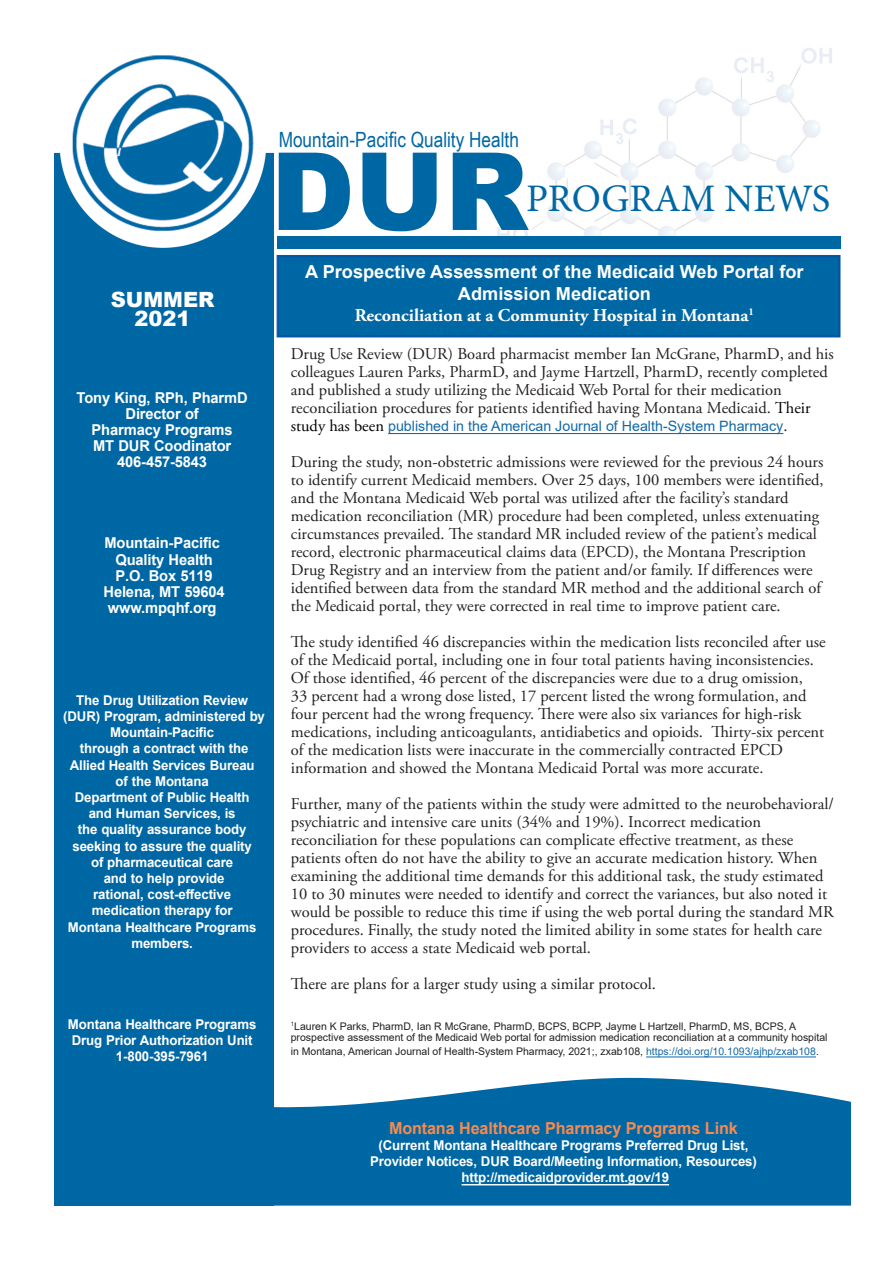
<style>
.page{position:relative;width:893px;height:1263px;background:#fff}
.page>*{position:absolute;margin:0;border:0;box-sizing:border-box;transform-origin:0 0}
.t1{font:900 108px "Arial";color:#0067a5}
.t2{font:39px "Minion Pro";color:#0067a5}
.t3{font:21px "Arial Narrow";color:#0067a5}
.t4{font:900 21px/19.5px "Arial";color:#fff;text-align:center}
.t5{font:700 18px/21.6px "Arial";color:#fff;text-align:center}
.t6{font:700 18px "Adobe Garamond Pro";color:#fff}
.t7{font:16.5px/18px "Adobe Garamond Pro";color:#231f20}
.t8{font:700 16.5px "Arial";letter-spacing:-.01em;color:#f68a4f}
.t9{font:700 15px/16.2px "Arial";letter-spacing:-.01em;color:#fff;text-align:center}
.t10{font:14.25px "Arial";color:#1268a7}
.t11{font:700 13.5px/16.2px "Arial";letter-spacing:-.01em;color:#fff;text-align:center}
.t12{font:10.5px/11.4px "Arial";color:#231f20}
.s1{color:#000}
.s2{font-family:"Adobe Garamond Pro";font-size:16.5px;color:#000}
.s3{font-family:"Adobe Garamond Pro";font-size:16.5px;color:#231f20}
.s4{color:#1268a7}
</style>
<div class="page">
<img style="left:484px;top:48px;width:357px;height:201px">
<svg style="left:273px;top:1074px;width:578px;height:131px;background:#207ab0"></svg>
<img style="left:55px;top:55px;width:218px;height:1150px">
<div style="left:277px;top:237px;width:563px;height:12px;background:#0067a5"></div>
<div style="left:277px;top:255px;width:563px;height:82px;background:#0067a5"></div>
<div style="left:278px;top:257px;width:561px;height:79px;border:1px solid #0155a5"></div>
<hr style="left:388px;top:433px;width:395px;height:1px;background:#1268a7">
<hr style="left:646px;top:1056px;width:170px;height:1px;background:#1268a7">
<hr style="left:462px;top:1184px;width:207px;height:1px;background:#fff">
<p class="t4" style="left:111px;top:289px;width:105px">SUMMER<br>2021</p>
<p class="t9" style="left:77px;top:389px;width:173px">Tony King, RPh, PharmD<br>Director of<br>Pharmacy Programs<br>MT DUR Coodinator<br>406-457-5843</p>
<p class="t9" style="left:104px;top:535px;width:123px">Mountain-Pacific<br>Quality Health<br>P.O. Box 5119<br>Helena, MT 59604 www.mpqhf.org</p>
<p class="t11" style="left:63px;top:692px;width:203px">The Drug Utilization Review (DUR) Program, administered by<br>Mountain-Pacific<br>through a contract with the<br>Allied Health Services Bureau<br>of the Montana<br>Department of Public Health<br>and Human Services, is<br>the quality assurance body seeking to assure the quality<br>of pharmaceutical care<br>and to help provide<br>rational, cost-effective medication therapy for<br>Montana Healthcare Programs members.</p>
<p class="t11" style="left:68px;top:1016px;width:190px">Montana Healthcare Programs<br>Drug Prior Authorization Unit<br>1-800-395-7961</p>
<p class="t3" style="left:279px;top:124px;width:242px">Mountain-Pacific Quality Health</p>
<p class="t1" style="left:270px;top:113px;width:260px">DUR</p>
<p class="t2" style="left:526px;top:172px;width:306px">PROGRAM NEWS</p>
<p class="t5" style="left:305px;top:261px;width:500px">A Prospective Assessment of the Medicaid Web Portal for<br>Admission Medication</p>
<p class="t6" style="left:355px;top:305px;width:401px">Reconciliation at a Community Hospital in Montana<sup>1</sup></p>
<p class="t7" style="left:291px;top:345px;width:544px">Drug Use Review (DUR) Board pharmacist member Ian McGrane, PharmD, and his colleagues Lauren Parks, PharmD, and Jayme Hartzell, PharmD, recently completed and published a study utilizing the Medicaid Web Portal for their medication reconciliation procedures for patients identified having Montana Medicaid. <span class="s1">Their</span></p>
<p class="t10" style="left:291px;top:416px;width:498px"><span class="s2">study has been</span> published in the American Journal of Health-System Pharmacy<span class="s3">.</span></p>
<p class="t7" style="left:291px;top:453px;width:534px">During the study, non-obstetric admissions were reviewed for the previous 24 hours to identify current Medicaid members. Over 25 days, 100 members were identified, and the Montana Medicaid Web portal was utilized after the facility’s standard medication reconciliation (MR) procedure had been completed, unless extenuating circumstances prevailed. The standard MR included review of the patient’s medical record, electronic pharmaceutical claims data (EPCD), the Montana Prescription Drug Registry and an interview from the patient and/or family. If differences were identified between data from the standard MR method and the additional search of the Medicaid portal, they were corrected in real time to improve patient care.</p>
<p class="t7" style="left:291px;top:633px;width:536px">The study identified 46 discrepancies within the medication lists reconciled after use of the Medicaid portal, including one in four total patients having inconsistencies.<br>Of those identified, 46 percent of the discrepancies were due to a drug omission,<br>33 percent had a wrong dose listed, 17 percent listed the wrong formulation, and four percent had the wrong frequency. There were also six variances for high-risk medications, including anticoagulants, antidiabetics and opioids. Thirty-six percent of the medication lists were inaccurate in the commercially contracted EPCD information and showed the Montana Medicaid Portal was more accurate.</p>
<p class="t7" style="left:291px;top:795px;width:544px">Further, many of the patients within the study were admitted to the neurobehavioral/ psychiatric and intensive care units (34% and 19%). Incorrect medication reconciliation for these populations can complicate effective treatment, as these patients often do not have the ability to give an accurate medication history. When examining the additional time demands for this additional task, the study estimated 10 to 30 minutes were needed to identify and correct the variances, but also noted it would be possible to reduce this time if using the web portal during the standard MR procedures. Finally, the study noted the limited ability in some states for health care providers to access a state Medicaid web portal.</p>
<p class="t7" style="left:291px;top:975px;width:367px">There are plans for a larger study using a similar protocol.</p>
<p class="t12" style="left:291px;top:1020px;width:538px"><sup>1</sup>Lauren K Parks, PharmD, Ian R McGrane, PharmD, BCPS, BCPP, Jayme L Hartzell, PharmD, MS, BCPS, A prospective assessment of the Medicaid Web portal for admission medication reconciliation at a community hospital</p>
<p class="t12" style="left:291px;top:1046px;width:530px">in Montana, American Journal of Health-System Pharmacy, 2021;, zxab108, <span class="s4">https://doi.org/10.1093/ajhp/zxab108</span>.</p>
<p class="t8" style="left:389px;top:1116px;width:350px">Montana Healthcare Pharmacy Programs Link</p>
<p class="t11" style="left:370px;top:1137px;width:388px">(Current Montana Healthcare Programs Preferred Drug List,<br>Provider Notices, DUR Board/Meeting Information, Resources) http://medicaidprovider.mt.gov/19</p>
</div>
